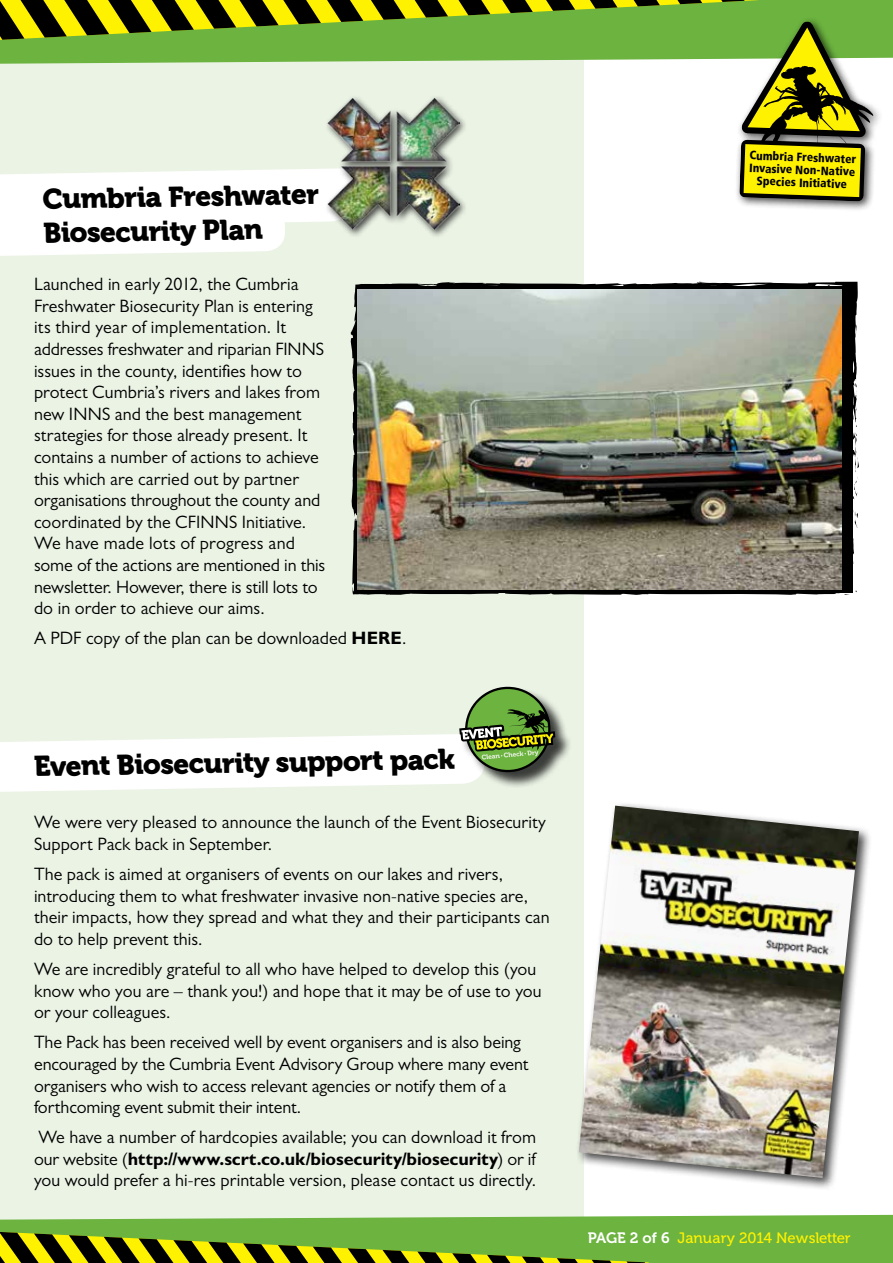
<style>
.page{position:relative;width:893px;height:1263px;background:#fff}
.page>*{position:absolute;margin:0;border:0;box-sizing:border-box;transform-origin:0 0}
.t1{font:28.35px/34px "Museo 900";color:#000}
.t2{font:18px/21.6px "Gill Sans MT Pro";color:#000}
.t3{font:15px "Museo 500";letter-spacing:-.005em;color:#fff200}
.t4{font:900 condensed 12px/12.8px "Frutiger";color:#000;text-align:center}
.s1{font-weight:700}
.s2{font-family:"Museo 700";color:#fff}
</style>
<div class="page">
<div style="left:0;top:0;width:584px;height:1263px;background:#ebf3e5"></div>
<svg style="left:0;top:1215px;width:893px;height:48px;background:#75a737"></svg>
<svg style="left:350px;top:282px;width:508px;height:313px"></svg>
<svg style="left:415px;top:285px;width:16px;height:1px"></svg>
<svg style="left:853px;top:378px;width:6px;height:122px"></svg>
<svg style="left:853px;top:325px;width:4px;height:27px"></svg>
<svg style="left:698px;top:281px;width:19px;height:5px"></svg>
<svg style="left:844px;top:589px;width:13px;height:6px"></svg>
<div style="left:359px;top:286px;width:494px;height:306px;background:#000"></div>
<img style="left:357px;top:289px;width:485px;height:300px">
<div style="left:734px;top:17px;width:150px;height:195px;background:#000;opacity:.75"></div>
<svg style="left:0;top:0;width:877px;height:256px"></svg>
<div style="left:575px;top:802px;width:297px;height:389px;background:#000;opacity:.75"></div>
<img style="left:579px;top:806px;width:280px;height:372px">
<div style="left:324px;top:95px;width:144px;height:144px;background:#000;opacity:.75"></div>
<img style="left:327px;top:98px;width:132px;height:132px">
<div style="left:461px;top:687px;width:111px;height:102px;background:#000;opacity:.75"></div>
<svg style="left:0;top:687px;width:555px;height:105px"></svg>
<h1 class="t1" style="left:42px;top:182px;width:278px;rotate:-1deg">Cumbria Freshwater<br>Biosecurity Plan</h1>
<p class="t2" style="left:34px;top:273px;width:293px">Launched in early 2012, the Cumbria Freshwater Biosecurity Plan is entering its third year of implementation. It addresses freshwater and riparian FINNS issues in the county, identifies how to protect Cumbria’s rivers and lakes from new INNS and the best management strategies for those already present. It contains a number of actions to achieve this which are carried out by partner organisations throughout the county and coordinated by the CFINNS Initiative.<br>We have made lots of progress and some of the actions are mentioned in this newsletter. However, there is still lots to do in order to achieve our aims.</p>
<p class="t2" style="left:34px;top:627px;width:374px">A PDF copy of the plan can be downloaded <span class="s1">HERE</span>.</p>
<p class="t4" style="left:750px;top:149px;width:108px;rotate:2deg">Cumbria Freshwater<br>Invasive Non-Native<br>Species Initiative</p>
<h1 class="t1" style="left:34px;top:749px;width:423px;rotate:-1deg">Event Biosecurity support pack</h1>
<p class="t2" style="left:34px;top:811px;width:513px">We were very pleased to announce the launch of the Event Biosecurity<br>Support Pack back in September.</p>
<p class="t2" style="left:34px;top:863px;width:517px">The pack is aimed at organisers of events on our lakes and rivers, introducing them to what freshwater invasive non-native species are, their impacts, how they spread and what they and their participants can do to help prevent this.</p>
<p class="t2" style="left:34px;top:958px;width:509px">We are incredibly grateful to all who have helped to develop this (you know who you are – thank you!) and hope that it may be of use to you or your colleagues.</p>
<p class="t2" style="left:34px;top:1031px;width:496px">The Pack has been received well by event organisers and is also being encouraged by the Cumbria Event Advisory Group where many event organisers who wish to access relevant agencies or notify them of a forthcoming event submit their intent.</p>
<p class="t2" style="left:34px;top:1126px;width:504px;text-align:justify">We have a number of hardcopies available; you can download it from our website (<span class="s1">http://www.scrt.co.uk/biosecurity/biosecurity</span>) or if you would prefer a hi-res printable version, please contact us directly.</p>
<p class="t3" style="left:588px;top:1229px;width:264px"><span class="s2">PAGE 2 of 6</span> January 2014 Newsletter</p>
</div>
